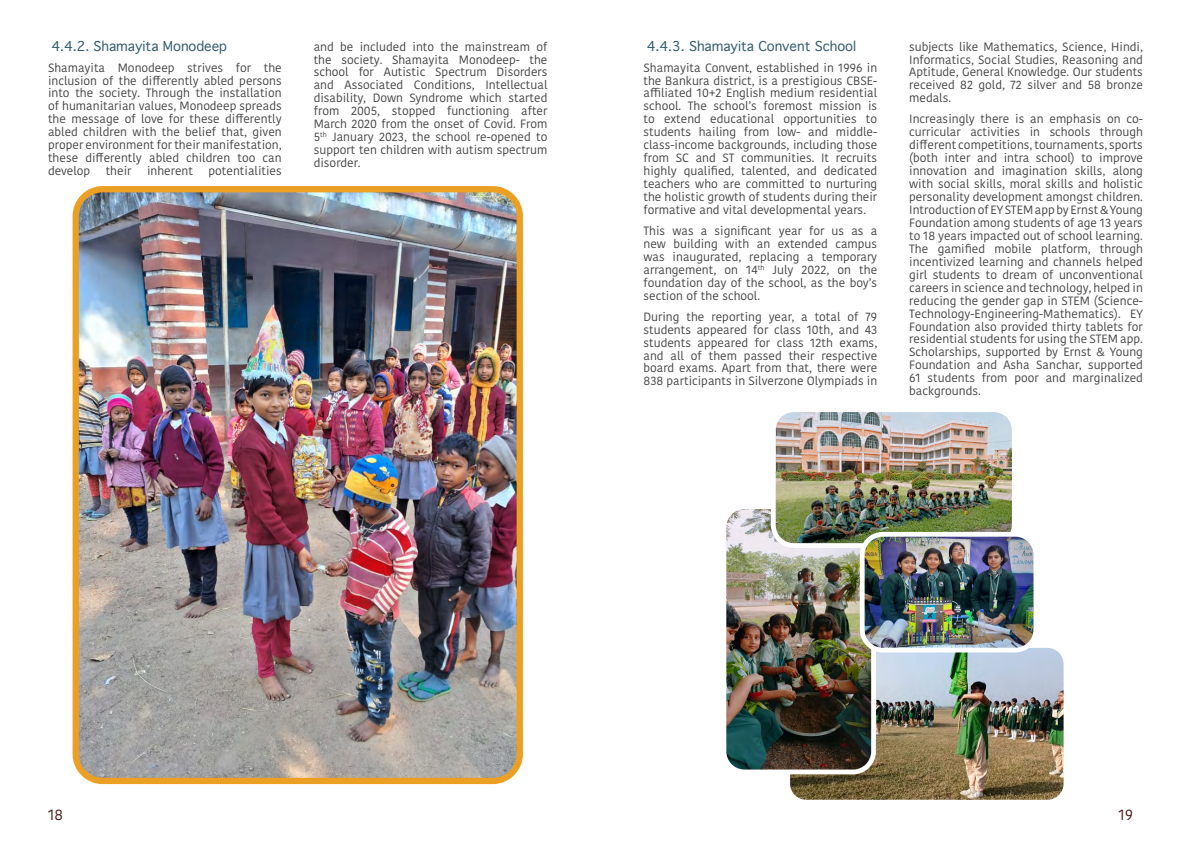
<style>
.page{position:relative;width:1191px;height:842px;background:#fff}
.page>*{position:absolute;margin:0;border:0;box-sizing:border-box;transform-origin:0 0}
.t1{font:15px "Kohinoor Devanagari";color:#4e1818}
.t2{font:13px "Geneva";color:#345c6d}
.t3{font:12px/12.9px "Kohinoor Devanagari";color:#424242;text-align:justify}
</style>
<div class="page">
<img style="left:80px;top:193px;width:436px;height:584px">
<div style="left:73px;top:186px;width:450px;height:598px;border:6px solid #eb9f23;border-radius:27px"></div>
<img style="left:791px;top:649px;width:271px;height:150px">
<div style="left:786px;top:644px;width:281px;height:160px;border:4px solid #fff;border-radius:18px"></div>
<img style="left:727px;top:510px;width:146px;height:262px">
<div style="left:721px;top:504px;width:155px;height:270px;border:5px solid #fff;border-radius:21px"></div>
<img style="left:773px;top:413px;width:237px;height:132px">
<div style="left:771px;top:407px;width:245px;height:141px;border:5px solid #fff;border-radius:21px"></div>
<img style="left:862px;top:534px;width:173px;height:116px">
<div style="left:860px;top:532px;width:178px;height:120px;border:5px solid #fff;border-radius:21px"></div>
<p class="t2" style="left:51px;top:39px;width:177px">4.4.2. Shamayita Monodeep</p>
<p class="t3" style="left:48px;top:61px;width:235px">Shamayita Monodeep strives for the inclusion of the differently abled persons into the society. Through the installation of humanitarian values, Monodeep spreads the message of love for these differently abled children with the belief that, given proper environment for their manifestation, these differently abled children too can develop</p>
<p class="t3" style="left:106px;top:165px;width:27px">their</p>
<p class="t3" style="left:147px;top:165px;width:48px">inherent</p>
<p class="t3" style="left:209px;top:165px;width:75px">potentialities</p>
<p class="t3" style="left:314px;top:40px;width:235px">and be included into the mainstream of the society. Shamayita Monodeep- the school for Autistic Spectrum Disorders and Associated Conditions, Intellectual disability, Down Syndrome which started from 2005, stopped functioning after March 2020 from the onset of Covid. From 5<sup>th</sup> January 2023, the school re-opened to support ten children with autism spectrum disorder.</p>
<p class="t2" style="left:647px;top:39px;width:211px">4.4.3. Shamayita Convent School</p>
<p class="t3" style="left:643px;top:61px;width:235px">Shamayita Convent, established in 1996 in the Bankura district, is a prestigious CBSE&shy;affiliated 10+2 English medium residential school. The school’s foremost mission is to extend educational opportunities to students hailing from low- and middle&shy;class-income backgrounds, including those from SC and ST communities. It recruits highly qualified, talented, and dedicated teachers who are committed to nurturing the holistic growth of students during their formative and vital developmental years.</p>
<p class="t3" style="left:643px;top:224px;width:235px">This was a significant year for us as a new building with an extended campus was inaugurated, replacing a temporary arrangement, on 14<sup>th</sup> July 2022, on the foundation day of the school, as the boy’s section of the school.</p>
<p class="t3" style="left:643px;top:310px;width:235px">During the reporting year, a total of 79 students appeared for class 10th, and 43 students appeared for class 12th exams, and all of them passed their respective board exams. Apart from that, there were 838 participants in Silverzone Olympiads in</p>
<p class="t3" style="left:909px;top:40px;width:235px">subjects like Mathematics, Science, Hindi, Informatics, Social Studies, Reasoning and Aptitude, General Knowledge. Our students received 82 gold, 72 silver and 58 bronze medals.</p>
<p class="t3" style="left:909px;top:113px;width:235px">Increasingly there is an emphasis on co&shy;curricular activities in schools through different competitions, tournaments, sports (both inter and intra school) to improve innovation and imagination skills, along with social skills, moral skills and holistic personality development amongst children.<br>Introduction of EY STEM app by Ernst &amp; Young Foundation among students of age 13 years to 18 years impacted out of school learning.<br>The gamified mobile platform, through incentivized learning and channels helped girl students to dream of unconventional careers in science and technology, helped in reducing the gender gap in STEM (Science-Technology-Engineering-Mathematics). EY Foundation also provided thirty tablets for residential students for using the STEM app.<br>Scholarships, supported by Ernst &amp; Young Foundation and Asha Sanchar, supported 61 students from poor and marginalized backgrounds.</p>
<p class="t1" style="left:48px;top:806px;width:16px">18</p>
<p class="t1" style="left:1118px;top:806px;width:16px">19</p>
</div>
